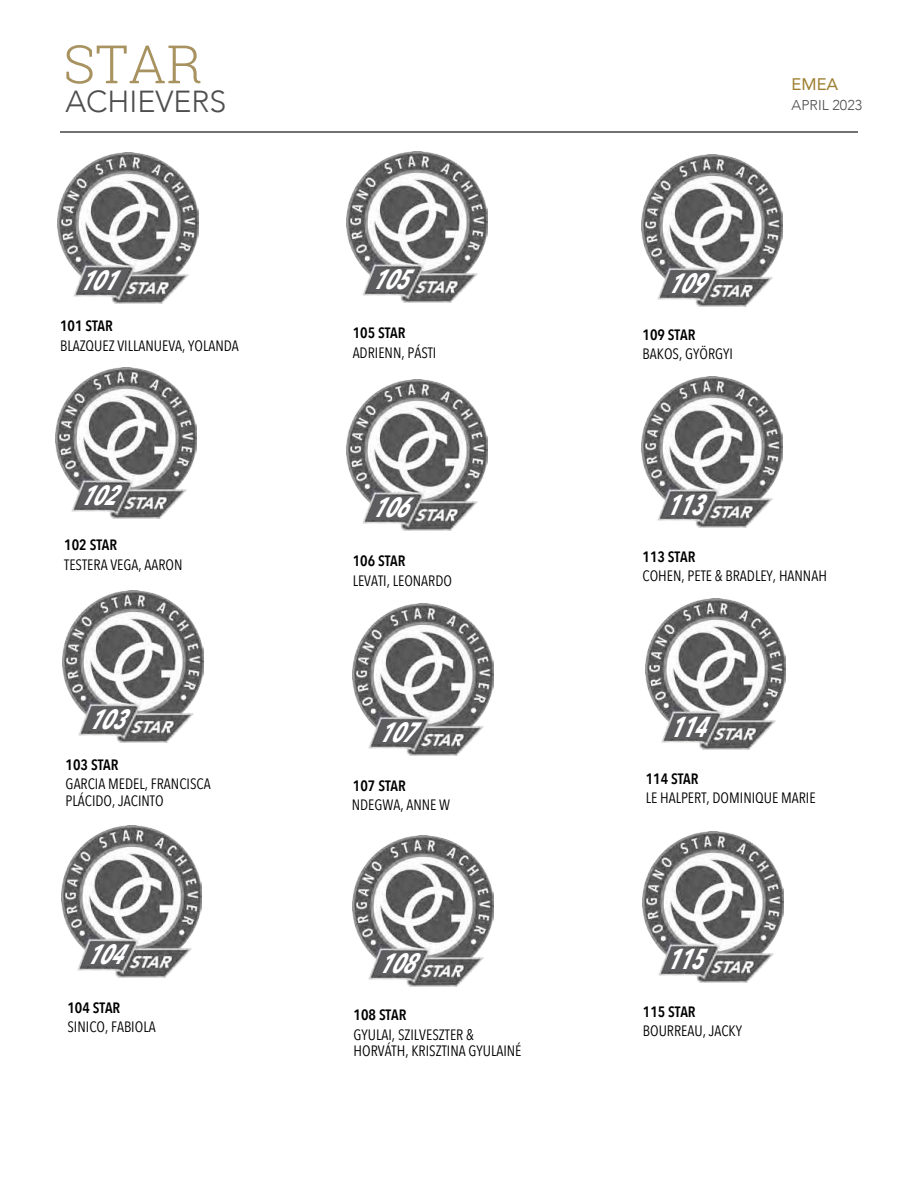
<style>
.page{position:relative;width:918px;height:1188px;background:#fff}
.page>*{position:absolute;margin:0;border:0;box-sizing:border-box;transform-origin:0 0}
.t1{font:300 52.95px "Roboto Slab";color:#a79260}
.t2{font:300 30.3px "Avenir";color:#4f4e4e}
.t3{font:italic 700 28.8px "Avenir Next Condensed";color:#fff;scale:.79 1}
.t4{font:italic 700 27.9px "Avenir Next Condensed";color:#fff;scale:.82 1}
.t5{font:16.65px "Avenir";color:#9d7e2e}
.t6{font:15px/16.5px "Avenir Next Condensed";color:#000}
.t7{font:600 15px "Avenir Next Condensed";color:#000}
.t8{font:300 14.25px "Avenir";color:#4e4d4d}
</style>
<div class="page">
<img style="left:642px;top:155px;width:141px;height:151px">
<svg style="left:662px;top:270px;width:53px;height:25px"></svg>
<img style="left:353px;top:835px;width:141px;height:151px">
<svg style="left:373px;top:951px;width:53px;height:25px"></svg>
<img style="left:642px;top:377px;width:141px;height:151px">
<svg style="left:662px;top:492px;width:53px;height:25px"></svg>
<img style="left:642px;top:831px;width:141px;height:152px">
<svg style="left:662px;top:947px;width:53px;height:25px"></svg>
<img style="left:645px;top:599px;width:141px;height:151px">
<svg style="left:665px;top:714px;width:53px;height:25px"></svg>
<img style="left:353px;top:604px;width:141px;height:151px">
<svg style="left:373px;top:719px;width:53px;height:25px"></svg>
<img style="left:346px;top:380px;width:141px;height:151px">
<svg style="left:366px;top:495px;width:53px;height:25px"></svg>
<img style="left:61px;top:826px;width:141px;height:151px">
<svg style="left:81px;top:942px;width:53px;height:25px"></svg>
<img style="left:346px;top:152px;width:141px;height:151px">
<svg style="left:366px;top:267px;width:53px;height:25px"></svg>
<img style="left:63px;top:591px;width:141px;height:151px">
<svg style="left:83px;top:706px;width:53px;height:25px"></svg>
<img style="left:57px;top:152px;width:141px;height:151px">
<svg style="left:77px;top:268px;width:53px;height:25px"></svg>
<hr style="left:61px;top:131px;width:797px;height:2px;background:#727272">
<img style="left:56px;top:368px;width:141px;height:151px">
<svg style="left:76px;top:483px;width:53px;height:25px"></svg>
<h1 class="t1" style="left:64px;top:28px;width:140px">STAR</h1>
<h2 class="t2" style="left:65px;top:83px;width:162px">ACHIEVERS</h2>
<h3 class="t4" style="left:79px;top:263px;width:61px">101</h3>
<p class="t7" style="left:60px;top:313px;width:54px">101 STAR</p>
<p class="t6" style="left:60px;top:337px;width:180px">BLAZQUEZ VILLANUEVA, YOLANDA</p>
<h3 class="t4" style="left:80px;top:478px;width:61px">102</h3>
<p class="t7" style="left:64px;top:532px;width:54px">102 STAR</p>
<p class="t6" style="left:64px;top:555px;width:120px">TESTERA VEGA, AARON</p>
<h3 class="t4" style="left:88px;top:702px;width:61px">103</h3>
<p class="t7" style="left:66px;top:752px;width:54px">103 STAR</p>
<p class="t6" style="left:66px;top:775px;width:147px">GARCIA MEDEL, FRANCISCA<br>PLÁCIDO, JACINTO</p>
<h3 class="t4" style="left:87px;top:937px;width:61px">104</h3>
<p class="t7" style="left:67px;top:994px;width:54px">104 STAR</p>
<p class="t6" style="left:67px;top:1018px;width:90px">SINICO, FABIOLA</p>
<h3 class="t4" style="left:372px;top:263px;width:61px">105</h3>
<p class="t7" style="left:353px;top:320px;width:54px">105 STAR</p>
<p class="t6" style="left:353px;top:344px;width:85px">ADRIENN, PÁSTI</p>
<h3 class="t4" style="left:372px;top:490px;width:61px">106</h3>
<p class="t7" style="left:353px;top:548px;width:54px">106 STAR</p>
<p class="t6" style="left:353px;top:571px;width:101px">LEVATI, LEONARDO</p>
<h3 class="t4" style="left:379px;top:715px;width:61px">107</h3>
<p class="t7" style="left:353px;top:772px;width:54px">107 STAR</p>
<p class="t6" style="left:352px;top:796px;width:100px">NDEGWA, ANNE W</p>
<h3 class="t4" style="left:379px;top:946px;width:61px">108</h3>
<p class="t7" style="left:354px;top:1002px;width:54px">108 STAR</p>
<p class="t6" style="left:354px;top:1025px;width:169px">GYULAI, SZILVESZTER &amp;<br>HORVÁTH, KRISZTINA GYULAINÉ</p>
<p class="t5" style="left:792px;top:71px;width:48px">EMEA</p>
<p class="t8" style="left:792px;top:97px;width:72px">APRIL 2023</p>
<h3 class="t4" style="left:668px;top:266px;width:61px">109</h3>
<p class="t7" style="left:643px;top:322px;width:54px">109 STAR</p>
<p class="t6" style="left:643px;top:345px;width:92px">BAKOS, GYÖRGYI</p>
<h3 class="t3" style="left:667px;top:487px;width:59px">113</h3>
<p class="t7" style="left:643px;top:544px;width:54px">113 STAR</p>
<p class="t6" style="left:643px;top:567px;width:186px">COHEN, PETE &amp; BRADLEY, HANNAH</p>
<h3 class="t3" style="left:670px;top:709px;width:59px">114</h3>
<p class="t7" style="left:646px;top:766px;width:54px">114 STAR</p>
<p class="t6" style="left:646px;top:789px;width:171px">LE HALPERT, DOMINIQUE MARIE</p>
<h3 class="t3" style="left:667px;top:942px;width:59px">115</h3>
<p class="t7" style="left:643px;top:998px;width:54px">115 STAR</p>
<p class="t6" style="left:643px;top:1022px;width:101px">BOURREAU, JACKY</p>
</div>
